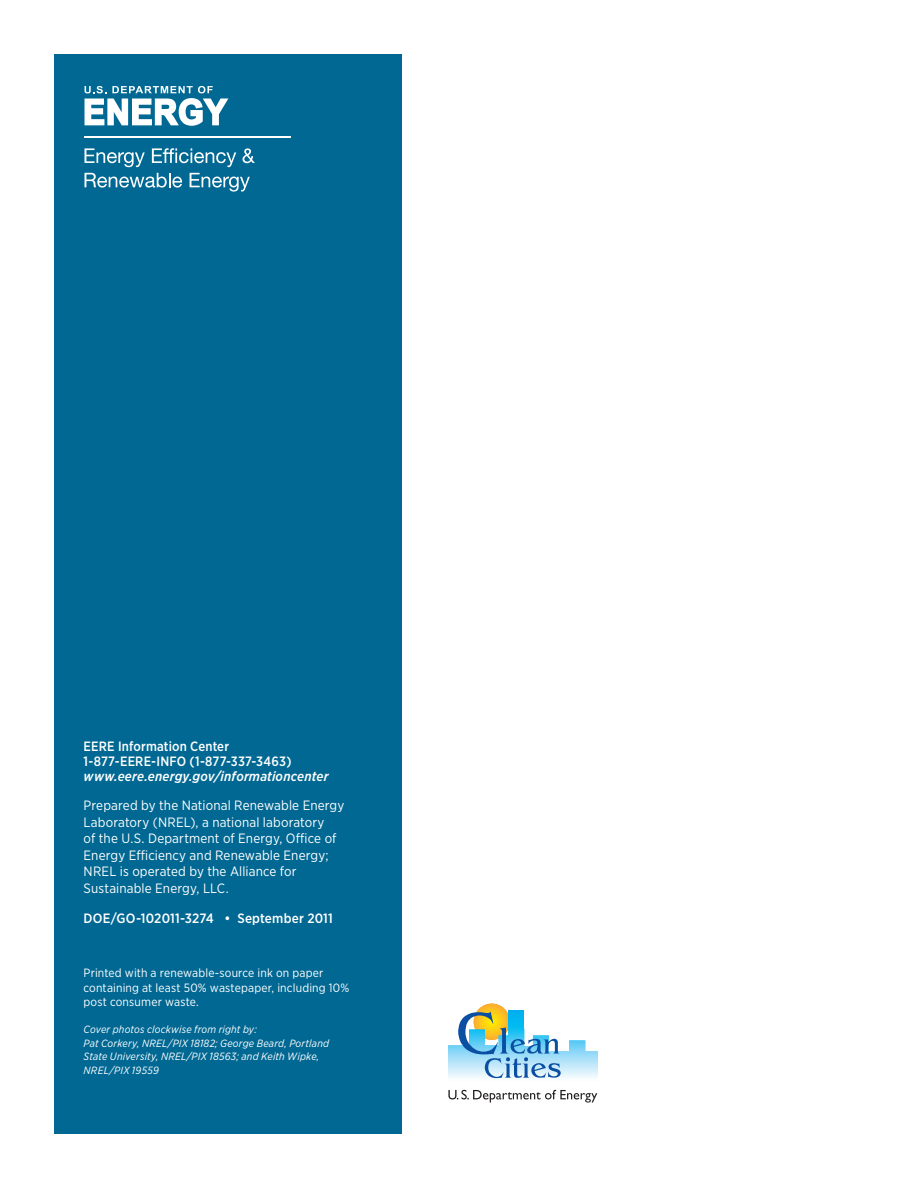
<style>
.page{position:relative;width:918px;height:1188px;background:#fff}
.page>*{position:absolute;margin:0;border:0;box-sizing:border-box;transform-origin:0 0}
.t1{font:13.5px/16.5px "Gotham Narrow";letter-spacing:.01em;color:#fff}
.t2{font:500 13.5px/15px "Gotham Narrow";letter-spacing:.015em;color:#fff}
.t3{font:italic 500 13.5px "Gotham Narrow";letter-spacing:.01em;color:#fff}
.t4{font:12px/14.4px "Gotham Narrow";letter-spacing:.015em;color:#fff}
.t5{font:italic 10.5px/13.5px "Gotham Narrow";letter-spacing:.02em;color:#fff}
</style>
<div class="page">
<div style="left:474px;top:1004px;width:36px;height:36px;background:#fbad31;border-radius:50%"></div>
<div style="left:474px;top:1004px;width:35px;height:35px;background:#fbaf30;border-radius:50%"></div>
<div style="left:475px;top:1005px;width:33px;height:33px;background:#fcb32f;border-radius:50%"></div>
<div style="left:476px;top:1006px;width:31px;height:31px;background:#fcb72b;border-radius:50%"></div>
<div style="left:477px;top:1006px;width:30px;height:31px;background:#fcb829;border-radius:50%"></div>
<div style="left:478px;top:1008px;width:27px;height:27px;background:#febf26;border-radius:50%"></div>
<div style="left:479px;top:1008px;width:26px;height:27px;background:#fec026;border-radius:50%"></div>
<hr style="left:448px;top:1078px;width:150px;height:1px;background:#f4fbfe">
<hr style="left:448px;top:1079px;width:150px;height:2px;background:#f9fcfe">
<hr style="left:448px;top:1080px;width:150px;height:1px;background:#fdfefe">
<svg style="left:448px;top:1090px;width:149px;height:13px"></svg>
<svg style="left:448px;top:1010px;width:150px;height:68px"></svg>
<div style="left:54px;top:54px;width:347px;height:1080px;background:#006893"></div>
<svg style="left:85px;top:86px;width:143px;height:40px"></svg>
<svg style="left:85px;top:148px;width:60px;height:19px"></svg>
<svg style="left:152px;top:148px;width:84px;height:19px"></svg>
<svg style="left:242px;top:148px;width:13px;height:15px"></svg>
<svg style="left:85px;top:173px;width:97px;height:15px"></svg>
<svg style="left:190px;top:173px;width:60px;height:19px"></svg>
<hr style="left:85px;top:136px;width:206px;height:1px;background:#fff">
<p class="t2" style="left:84px;top:738px;width:209px">EERE Information Center<br>1-877-EERE-INFO (1-877-337-3463)</p>
<p class="t3" style="left:84px;top:767px;width:247px">www.eere.energy.gov/informationcenter</p>
<p class="t1" style="left:84px;top:797px;width:262px">Prepared by the National Renewable Energy Laboratory (NREL), a national laboratory<br>of the U.S. Department of Energy, Office of Energy Efficiency and Renewable Energy; NREL is operated by the Alliance for Sustainable Energy, LLC.</p>
<p class="t2" style="left:84px;top:910px;width:251px">DOE/GO-102011-3274 • September 2011</p>
<p class="t4" style="left:84px;top:966px;width:267px">Printed with a renewable-source ink on paper containing at least 50% wastepaper, including 10% post consumer waste.</p>
<p class="t5" style="left:84px;top:1023px;width:247px">Cover photos clockwise from right by:<br>Pat Corkery, NREL/PIX 18182; George Beard, Portland State University, NREL/PIX 18563; and Keith Wipke, NREL/PIX 19559</p>
</div>
